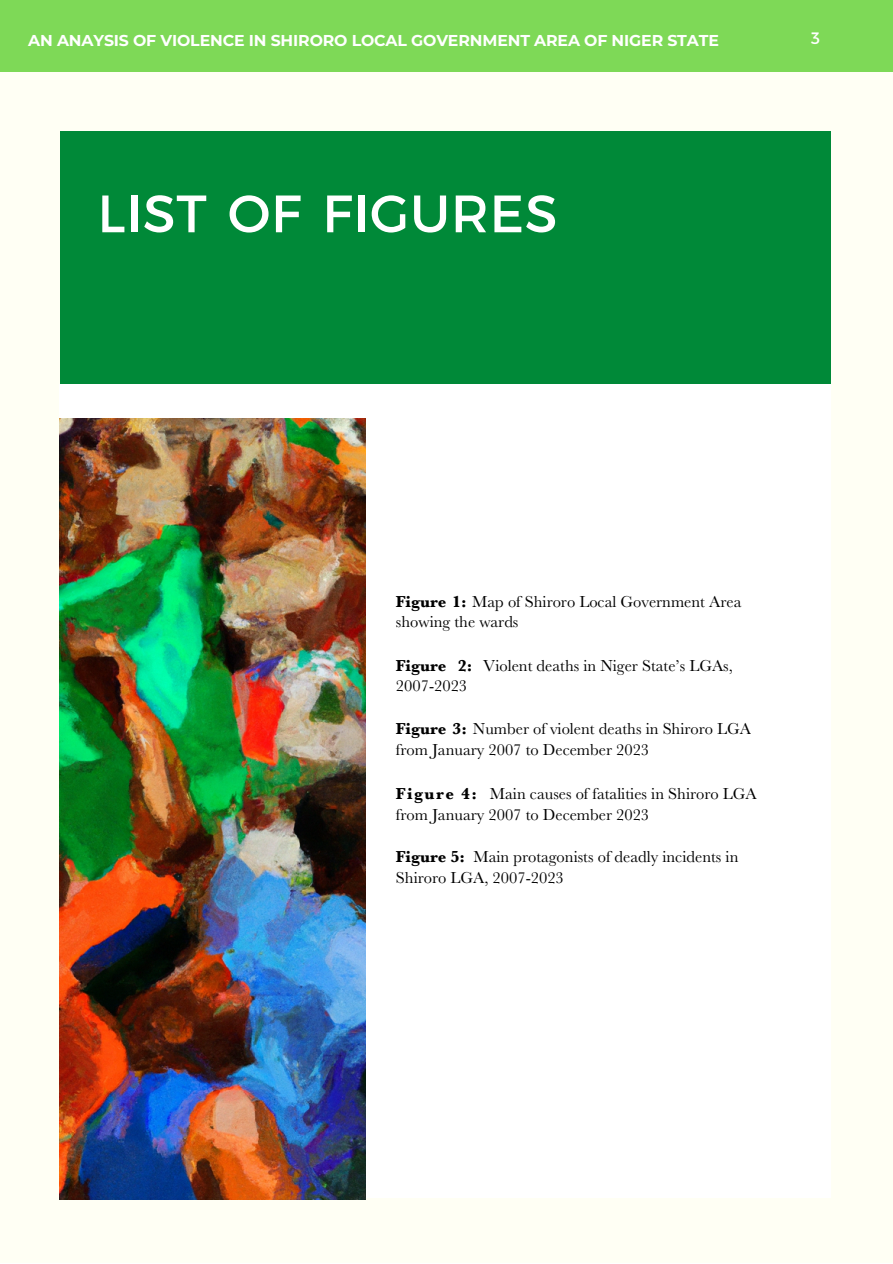
<style>
.page{position:relative;width:893px;height:1264px;background:#fff}
.page>*{position:absolute;margin:0;border:0;box-sizing:border-box;transform-origin:0 0}
.t1{font:52.5px "Montserrat";letter-spacing:.015em;color:#fff}
.t2{font:16.5px/21px "Baskerville";color:#000}
.t3{font:16.5px "Montserrat";color:#fff}
.t4{font:700 15.75px "Montserrat";letter-spacing:-.01em;color:#fff}
.s1{font-weight:700}
</style>
<div class="page">
<div style="left:0;top:0;width:892px;height:1262px;background:#fffff4"></div>
<div style="left:60px;top:132px;width:770px;height:262px;background:#008938"></div>
<div style="left:60px;top:385px;width:770px;height:812px;background:#fff"></div>
<img style="left:60px;top:419px;width:306px;height:780px">
<div style="left:0;top:0;width:892px;height:72px;background:#7ed957"></div>
<p class="t4" style="left:28px;top:29px;width:692px">AN ANAYSIS OF VIOLENCE IN SHIRORO LOCAL GOVERNMENT AREA OF NIGER STATE</p>
<p class="t1" style="left:97px;top:179px;width:461px">LIST OF FIGURES</p>
<p class="t3" style="left:811px;top:27px;width:10px">3</p>
<p class="t2" style="left:396px;top:591px;width:347px;line-height:20.5px"><span class="s1">Figure 1:</span> Map of Shiroro Local Government Area showing the wards</p>
<p class="t2" style="left:396px;top:655px;width:338px;line-height:20.5px"><span class="s1">Figure 2:</span> Violent deaths in Niger State’s LGAs,<br>2007-2023</p>
<p class="t2" style="left:396px;top:718px;width:356px"><span class="s1">Figure 3:</span> Number of violent deaths in Shiroro LGA from January 2007 to December 2023</p>
<p class="t2" style="left:396px;top:783px;width:362px"><span class="s1">Figure 4:</span> Main causes of fatalities in Shiroro LGA from January 2007 to December 2023</p>
<p class="t2" style="left:396px;top:846px;width:344px"><span class="s1">Figure 5:</span> Main protagonists of deadly incidents in<br>Shiroro LGA, 2007-2023</p>
</div>
